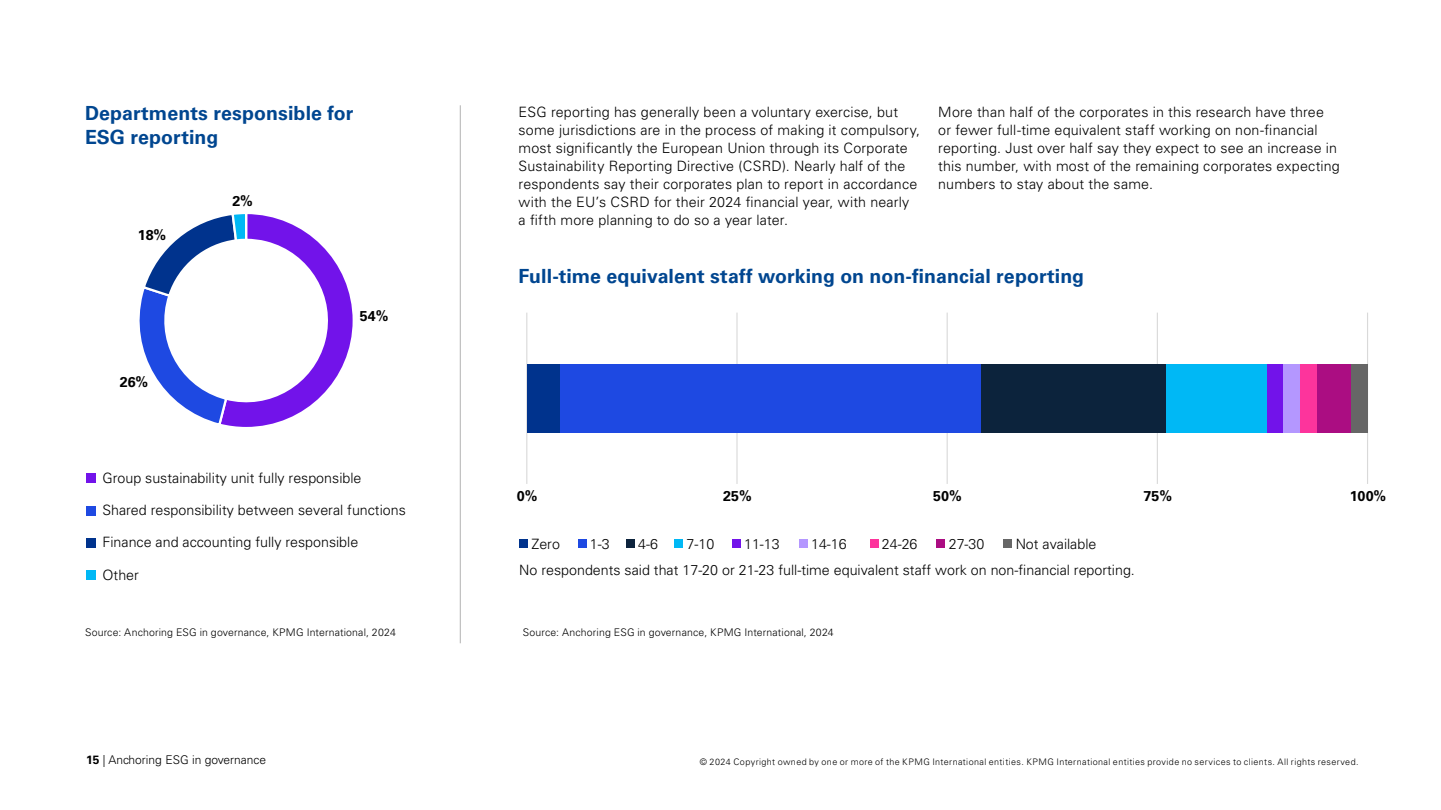
<style>
.page{position:relative;width:1441px;height:810px;background:#fff}
.page>*{position:absolute;margin:0;border:0;box-sizing:border-box;transform-origin:0 0}
.t1{font:700 19.5px/24px "Univers LT Std";letter-spacing:.005em;color:#004690}
.t2{font:300 14.25px/18px "Univers LT Std";letter-spacing:.01em;color:#000}
.t3{font:700 14.25px "Univers LT Std";color:#000}
.t4{font:300 12px "Univers LT Std";color:#000}
.t5{font:300 10.5px "Univers LT Std";letter-spacing:.015em;color:#000}
.t6{font:300 9px "Univers LT Std";letter-spacing:.045em;color:#000}
.s1{font-weight:700}
</style>
<div class="page">
<hr style="left:460px;top:105px;width:1px;height:538px;background:#b2b2b2">
<hr style="left:1366px;top:313px;width:1px;height:171px;background:#d9d9d9">
<hr style="left:1156px;top:313px;width:1px;height:171px;background:#d9d9d9">
<hr style="left:946px;top:313px;width:1px;height:171px;background:#d9d9d9">
<hr style="left:736px;top:313px;width:1px;height:171px;background:#d9d9d9">
<hr style="left:526px;top:313px;width:1px;height:171px;background:#d9d9d9">
<div style="left:527px;top:364px;width:33px;height:69px;background:#00338d"></div>
<div style="left:560px;top:364px;width:420px;height:69px;background:#1e49e2"></div>
<div style="left:980px;top:364px;width:185px;height:69px;background:#0c233c"></div>
<div style="left:1165px;top:364px;width:101px;height:69px;background:#00b8f5"></div>
<div style="left:1266px;top:364px;width:17px;height:69px;background:#7213ea"></div>
<div style="left:1283px;top:364px;width:16px;height:69px;background:#b497ff"></div>
<div style="left:1299px;top:364px;width:17px;height:69px;background:#fd349c"></div>
<div style="left:1316px;top:364px;width:34px;height:69px;background:#ab0d82"></div>
<div style="left:1350px;top:364px;width:17px;height:69px;background:#666"></div>
<div style="left:519px;top:540px;width:8px;height:8px;background:#00338d"></div>
<div style="left:577px;top:540px;width:9px;height:8px;background:#1e49e2"></div>
<div style="left:626px;top:540px;width:8px;height:8px;background:#0c233c"></div>
<div style="left:674px;top:540px;width:8px;height:8px;background:#00b8f5"></div>
<div style="left:732px;top:540px;width:8px;height:8px;background:#7213ea"></div>
<div style="left:798px;top:540px;width:9px;height:8px;background:#b497ff"></div>
<div style="left:869px;top:540px;width:9px;height:8px;background:#fd349c"></div>
<div style="left:936px;top:540px;width:9px;height:8px;background:#ab0d82"></div>
<div style="left:1003px;top:540px;width:8px;height:8px;background:#666"></div>
<svg style="left:139px;top:214px;width:214px;height:213px"></svg>
<div style="left:86px;top:474px;width:9px;height:9px;background:#7213ea"></div>
<div style="left:86px;top:506px;width:9px;height:9px;background:#1e49e2"></div>
<div style="left:86px;top:538px;width:9px;height:10px;background:#00338d"></div>
<div style="left:86px;top:571px;width:9px;height:9px;background:#00b8f5"></div>
<h1 class="t1" style="left:85px;top:102px;width:270px">Departments responsible for<br>ESG reporting</h1>
<p class="t2" style="left:518px;top:103px;width:403px">ESG reporting has generally been a voluntary exercise, but some jurisdictions are in the process of making it compulsory, most significantly the European Union through its Corporate Sustainability Reporting Directive (CSRD). Nearly half of the respondents say their corporates plan to report in accordance with the EU’s CSRD for their 2024 financial year, with nearly<br>a fifth more planning to do so a year later.</p>
<p class="t2" style="left:938px;top:103px;width:403px">More than half of the corporates in this research have three or fewer full-time equivalent staff working on non-financial reporting. Just over half say they expect to see an increase in this number, with most of the remaining corporates expecting numbers to stay about the same.</p>
<p class="t3" style="left:232px;top:192px;width:22px">2%</p>
<p class="t3" style="left:138px;top:227px;width:30px">18%</p>
<p class="t3" style="left:120px;top:374px;width:30px">26%</p>
<p class="t3" style="left:360px;top:308px;width:30px">54%</p>
<p class="t2" style="left:102px;top:469px;width:260px">Group sustainability unit fully responsible</p>
<p class="t2" style="left:102px;top:501px;width:305px">Shared responsibility between several functions</p>
<p class="t2" style="left:102px;top:533px;width:257px">Finance and accounting fully responsible</p>
<p class="t2" style="left:102px;top:566px;width:38px">Other</p>
<p class="t5" style="left:85px;top:626px;width:312px">Source: Anchoring ESG in governance, KPMG International, 2024</p>
<h1 class="t1" style="left:518px;top:264px;width:567px">Full-time equivalent staff working on non-financial reporting</h1>
<p class="t3" style="left:517px;top:488px;width:22px">0%</p>
<p class="t3" style="left:723px;top:488px;width:30px">25%</p>
<p class="t3" style="left:933px;top:488px;width:30px">50%</p>
<p class="t3" style="left:1143px;top:488px;width:30px">75%</p>
<p class="t3" style="left:1349px;top:488px;width:38px">100%</p>
<p class="t2" style="left:531px;top:535px;width:30px">Zero</p>
<p class="t2" style="left:590px;top:535px;width:21px">1-3</p>
<p class="t2" style="left:638px;top:535px;width:21px">4-6</p>
<p class="t2" style="left:686px;top:535px;width:29px">7-10</p>
<p class="t2" style="left:744px;top:535px;width:37px">11-13</p>
<p class="t2" style="left:811px;top:535px;width:37px">14-16</p>
<p class="t2" style="left:881px;top:535px;width:37px">24-26</p>
<p class="t2" style="left:948px;top:535px;width:37px">27-30</p>
<p class="t2" style="left:519px;top:532px;width:617px;line-height:25.3px;text-indent:496px">Not available<br>No respondents said that 17-20 or 21-23 full-time equivalent staff work on non-financial reporting.</p>
<p class="t5" style="left:523px;top:626px;width:312px">Source: Anchoring ESG in governance, KPMG International, 2024</p>
<p class="t4" style="left:86px;top:752px;width:182px"><span class="s1">15</span> | Anchoring ESG in governance</p>
<p class="t6" style="left:699px;top:756px;width:660px">© 2024 Copyright owned by one or more of the KPMG International entities. KPMG International entities provide no services to clients. All rights reserved.</p>
</div>
